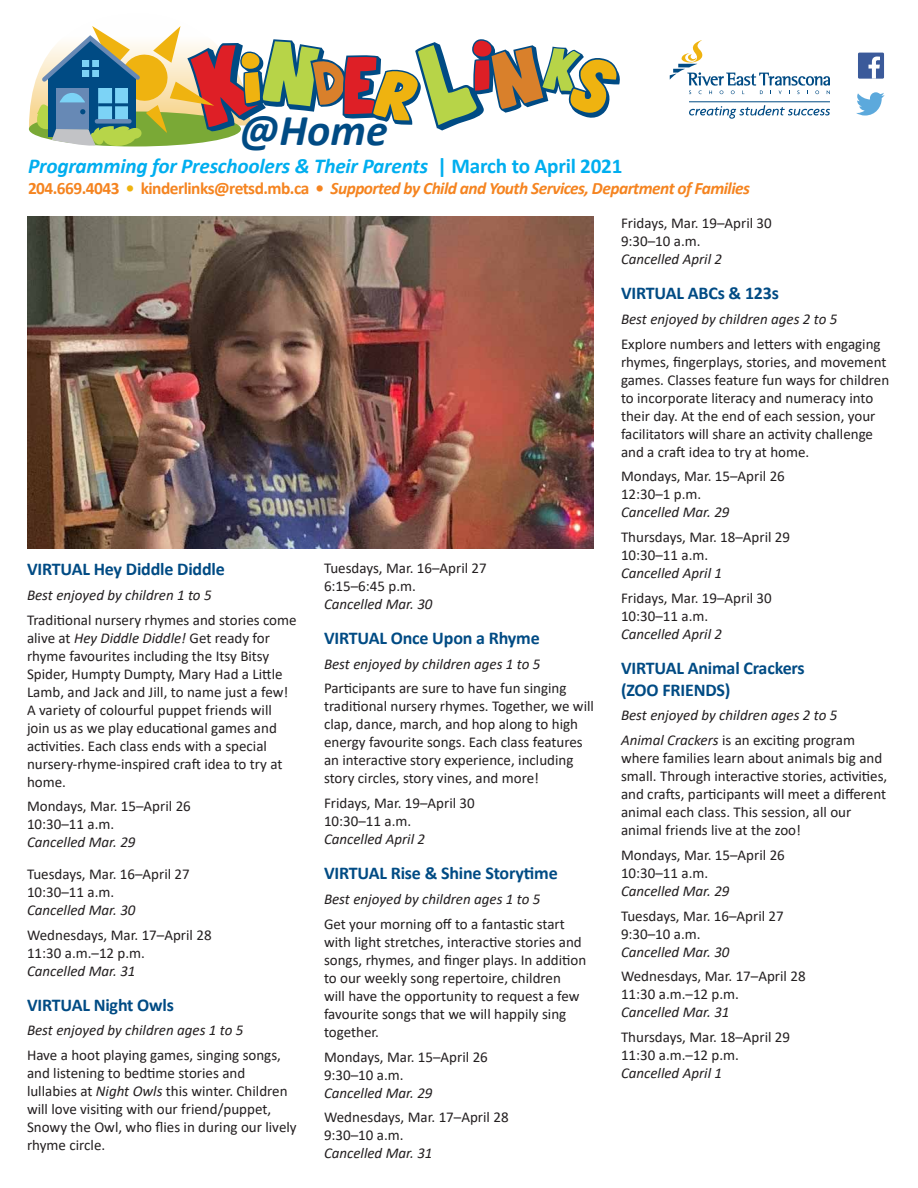
<style>
.page{position:relative;width:918px;height:1188px;background:#fff}
.page>*{position:absolute;margin:0;border:0;box-sizing:border-box;transform-origin:0 0}
.t1{font:italic 700 44.1px "Calibri";color:#004b84}
.t2{font:italic 700 21.3px "Calibri";letter-spacing:-.01em;color:#00aeef}
.t3{font:700 18px/21.6px "Calibri";letter-spacing:-.01em;color:#004b84}
.t4{font:italic 700 17.4px "Calibri";letter-spacing:-.03em;color:#f58420}
.t5{font:15px/18px "Calibri";color:#231f20}
.t6{font:italic 15px/24.8px "Calibri";color:#231f20}
.s1{font-style:normal}
.s2{font-style:normal;font-size:21.15px}
.s3{font-style:normal;color:#efb310}
.s4{font-style:italic}
</style>
<div class="page">
<svg style="left:670px;top:40px;width:160px;height:54px"></svg>
<svg style="left:689px;top:105px;width:141px;height:14px"></svg>
<hr style="left:689px;top:101px;width:141px;height:1px;background:#004b84">
<div style="left:858px;top:53px;width:26px;height:26px;background:#3b5a9a"></div>
<svg style="left:869px;top:57px;width:11px;height:22px"></svg>
<svg style="left:856px;top:92px;width:29px;height:24px"></svg>
<svg style="left:29px;top:26px;width:591px;height:121px"></svg>
<img style="left:27px;top:216px;width:567px;height:332px">
<h1 class="t1" style="left:240px;top:99px;width:150px">@Home</h1>
<h2 class="t2" style="left:28px;top:151px;width:596px">Programming for Preschoolers &amp; Their Parents <span class="s1">| March to April</span> <span class="s2">2021</span></h2>
<p class="t4" style="left:28px;top:176px;width:723px"><span class="s1">204.669.4043</span> <span class="s3">•</span> <span class="s1">kinderlinks@retsd.mb.ca •</span> Supported by Child and Youth Services, Department of Families</p>
<p class="t3" style="left:27px;top:558px;width:199px">VIRTUAL Hey Diddle Diddle</p>
<p class="t6" style="left:27px;top:582px;width:186px">Best enjoyed by children 1 to 5</p>
<p class="t5" style="left:27px;top:610px;width:271px">Traditional nursery rhymes and stories come alive at <span class="s4">Hey Diddle Diddle!</span> Get ready for rhyme favourites including the Itsy Bitsy Spider, Humpty Dumpty, Mary Had a Little Lamb, and Jack and Jill, to name just a few!<br>A variety of colourful puppet friends will join us as we play educational games and activities. Each class ends with a special nursery-rhyme-inspired craft idea to try at home.</p>
<p class="t5" style="left:27px;top:797px;width:165px">Mondays, Mar. 15–April 26<br>10:30–11 a.m.</p>
<p class="t6" style="left:27px;top:829px;width:110px">Cancelled Mar. 29</p>
<p class="t5" style="left:27px;top:864px;width:164px">Tuesdays, Mar. 16–April 27<br>10:30–11 a.m.</p>
<p class="t6" style="left:27px;top:897px;width:110px">Cancelled Mar. 30</p>
<p class="t5" style="left:27px;top:925px;width:186px">Wednesdays, Mar. 17–April 28<br>11:30 a.m.–12 p.m.</p>
<p class="t6" style="left:27px;top:958px;width:110px">Cancelled Mar. 31</p>
<p class="t3" style="left:27px;top:994px;width:148px">VIRTUAL Night Owls</p>
<p class="t6" style="left:27px;top:1017px;width:218px">Best enjoyed by children ages 1 to 5</p>
<p class="t5" style="left:27px;top:1046px;width:271px">Have a hoot playing games, singing songs, and listening to bedtime stories and lullabies at <span class="s4">Night Owls</span> this winter. Children will love visiting with our friend/puppet, Snowy the Owl, who flies in during our lively rhyme circle.</p>
<p class="t5" style="left:324px;top:558px;width:164px">Tuesdays, Mar. 16–April 27<br>6:15–6:45 p.m.</p>
<p class="t6" style="left:324px;top:591px;width:110px">Cancelled Mar. 30</p>
<p class="t3" style="left:324px;top:627px;width:217px">VIRTUAL Once Upon a Rhyme</p>
<p class="t6" style="left:324px;top:651px;width:218px">Best enjoyed by children ages 1 to 5</p>
<p class="t5" style="left:324px;top:679px;width:271px">Participants are sure to have fun singing traditional nursery rhymes. Together, we will clap, dance, march, and hop along to high energy favourite songs. Each class features an interactive story experience, including story circles, story vines, and more!</p>
<p class="t5" style="left:324px;top:794px;width:152px">Fridays, Mar. 19–April 30<br>10:30–11 a.m.</p>
<p class="t6" style="left:324px;top:826px;width:103px">Cancelled April 2</p>
<p class="t3" style="left:324px;top:862px;width:235px">VIRTUAL Rise &amp; Shine Storytime</p>
<p class="t6" style="left:324px;top:886px;width:218px">Best enjoyed by children ages 1 to 5</p>
<p class="t5" style="left:324px;top:914px;width:264px">Get your morning off to a fantastic start with light stretches, interactive stories and songs, rhymes, and finger plays. In addition to our weekly song repertoire, children<br>will have the opportunity to request a few favourite songs that we will happily sing together.</p>
<p class="t5" style="left:324px;top:1047px;width:165px">Mondays, Mar. 15–April 26<br>9:30–10 a.m.</p>
<p class="t6" style="left:324px;top:1080px;width:110px">Cancelled Mar. 29</p>
<p class="t5" style="left:324px;top:1108px;width:186px">Wednesdays, Mar. 17–April 28<br>9:30–10 a.m.</p>
<p class="t6" style="left:324px;top:1140px;width:110px">Cancelled Mar. 31</p>
<p class="t5" style="left:621px;top:214px;width:152px">Fridays, Mar. 19–April 30<br>9:30–10 a.m.</p>
<p class="t6" style="left:621px;top:246px;width:103px">Cancelled April 2</p>
<p class="t3" style="left:621px;top:282px;width:160px">VIRTUAL ABCs &amp; 123s</p>
<p class="t6" style="left:621px;top:306px;width:218px">Best enjoyed by children ages 2 to 5</p>
<p class="t5" style="left:621px;top:334px;width:270px">Explore numbers and letters with engaging rhymes, fingerplays, stories, and movement games. Classes feature fun ways for children to incorporate literacy and numeracy into their day. At the end of each session, your facilitators will share an activity challenge and a craft idea to try at home.</p>
<p class="t5" style="left:621px;top:467px;width:165px">Mondays, Mar. 15–April 26<br>12:30–1 p.m.</p>
<p class="t6" style="left:621px;top:499px;width:110px">Cancelled Mar. 29</p>
<p class="t5" style="left:621px;top:528px;width:171px">Thursdays, Mar. 18–April 29<br>10:30–11 a.m.</p>
<p class="t6" style="left:621px;top:560px;width:103px">Cancelled April 1</p>
<p class="t5" style="left:621px;top:589px;width:152px">Fridays, Mar. 19–April 30<br>10:30–11 a.m.</p>
<p class="t6" style="left:621px;top:621px;width:103px">Cancelled April 2</p>
<p class="t3" style="left:621px;top:657px;width:185px">VIRTUAL Animal Crackers (ZOO FRIENDS)</p>
<p class="t6" style="left:621px;top:702px;width:235px">Best enjoyed by children ages 2 to 5<br>Animal Crackers <span class="s1">is an exciting program</span></p>
<p class="t5" style="left:621px;top:749px;width:268px">where families learn about animals big and small. Through interactive stories, activities, and crafts, participants will meet a different animal each class. This session, all our animal friends live at the zoo!</p>
<p class="t5" style="left:621px;top:845px;width:165px">Mondays, Mar. 15–April 26<br>10:30–11 a.m.</p>
<p class="t6" style="left:621px;top:878px;width:110px">Cancelled Mar. 29</p>
<p class="t5" style="left:621px;top:906px;width:164px">Tuesdays, Mar. 16–April 27<br>9:30–10 a.m.</p>
<p class="t6" style="left:621px;top:939px;width:110px">Cancelled Mar. 30</p>
<p class="t5" style="left:621px;top:967px;width:186px">Wednesdays, Mar. 17–April 28<br>11:30 a.m.–12 p.m.</p>
<p class="t6" style="left:621px;top:999px;width:110px">Cancelled Mar. 31</p>
<p class="t5" style="left:621px;top:1028px;width:171px">Thursdays, Mar. 18–April 29<br>11:30 a.m.–12 p.m.</p>
<p class="t6" style="left:621px;top:1060px;width:103px">Cancelled April 1</p>
</div>
